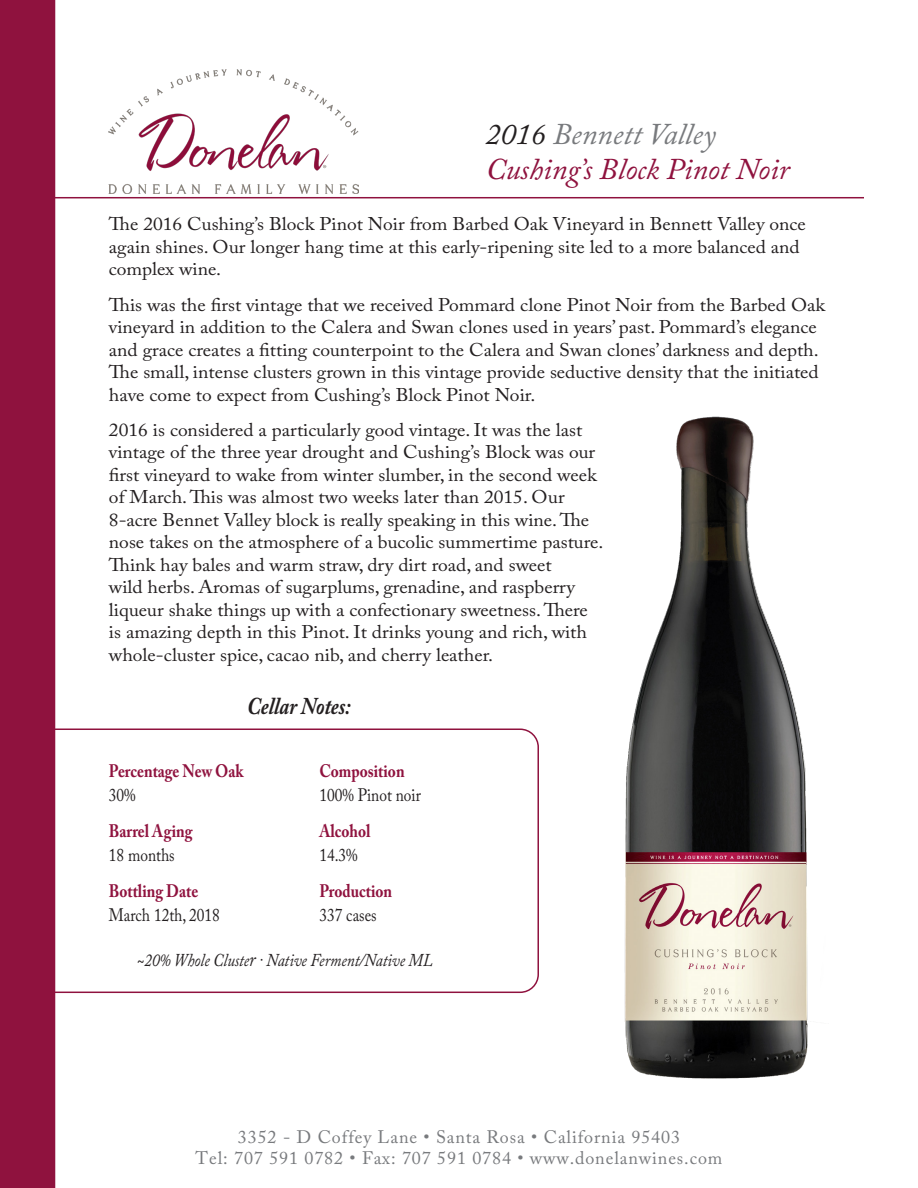
<style>
.page{position:relative;width:918px;height:1188px;background:#fff}
.page>*{position:absolute;margin:0;border:0;box-sizing:border-box;transform-origin:0 0}
.t1{font:italic 30px "Adobe Caslon Pro";color:#8f123e}
.t2{font:italic 30px "Adobe Caslon Pro";color:#787a7d}
.t3{font:italic 700 24px "Adobe Caslon Pro";color:#231f20;scale:.85 1}
.t4{font:18.3px/22.5px "Adobe Caslon Pro";color:#231f20;scale:1.06 1}
.t5{font:18px "Adobe Caslon Pro";letter-spacing:.05em;color:#787a7d}
.t6{font:700 18px "Adobe Caslon Pro";color:#8f123e;scale:.85 1}
.t7{font:18px "Adobe Caslon Pro";color:#231f20;scale:.85 1}
.t8{font:italic 18px "Adobe Caslon Pro";color:#231f20;scale:.85 1}
.s1{color:#231f20}
.s2{font-size:21px}
</style>
<div class="page">
<img style="left:109px;top:70px;width:249px;height:124px">
<hr style="left:54px;top:197px;width:810px;height:1px;background:#8f123e">
<div style="left:0;top:0;width:55px;height:1188px;background:#8f123e"></div>
<div style="left:30px;top:729px;width:509px;height:264px;border:2px solid #8f123e;border-radius:18px"></div>
<img style="left:624px;top:416px;width:184px;height:663px">
<p class="t2" style="left:486px;top:116px;width:231px"><span class="s1">2016</span> Bennett Valley</p>
<p class="t1" style="left:486px;top:152px;width:305px">Cushing’s Block Pinot Noir</p>
<p class="t4" style="left:109px;top:213px;width:659px">The 2016 Cushing’s Block Pinot Noir from Barbed Oak Vineyard in Bennett Valley once again shines. Our longer hang time at this early-ripening site led to a more balanced and complex wine.</p>
<p class="t4" style="left:109px;top:293px;width:677px">This was the first vintage that we received Pommard clone Pinot Noir from the Barbed Oak vineyard in addition to the Calera and Swan clones used in years’ past. Pommard’s elegance and grace creates a fitting counterpoint to the Calera and Swan clones’ darkness and depth.<br>The small, intense clusters grown in this vintage provide seductive density that the initiated have come to expect from Cushing’s Block Pinot Noir.</p>
<p class="t4" style="left:109px;top:418px;width:468px">2016 is considered a particularly good vintage. It was the last vintage of the three year drought and Cushing’s Block was our first vineyard to wake from winter slumber, in the second week of March. This was almost two weeks later than 2015. Our 8-acre Bennet Valley block is really speaking in this wine. The nose takes on the atmosphere of a bucolic summertime pasture.<br>Think hay bales and warm straw, dry dirt road, and sweet<br>wild herbs. Aromas of sugarplums, grenadine, and raspberry liqueur shake things up with a confectionary sweetness. There is amazing depth in this Pinot. It drinks young and rich, with whole-cluster spice, cacao nib, and cherry leather.</p>
<p class="t3" style="left:247px;top:691px;width:123px">Cellar Notes:</p>
<p class="t6" style="left:109px;top:761px;width:160px">Percentage New Oak</p>
<p class="t7" style="left:109px;top:785px;width:33px">30%</p>
<p class="t6" style="left:109px;top:821px;width:100px">Barrel Aging</p>
<p class="t7" style="left:109px;top:845px;width:79px">18 months</p>
<p class="t6" style="left:109px;top:881px;width:107px">Bottling Date</p>
<p class="t7" style="left:109px;top:905px;width:132px">March 12th, 2018</p>
<p class="t6" style="left:319px;top:760px;width:102px">Composition</p>
<p class="t7" style="left:319px;top:784px;width:121px">100% Pinot noir</p>
<p class="t6" style="left:319px;top:820px;width:62px">Alcohol</p>
<p class="t7" style="left:319px;top:844px;width:47px">14.3%</p>
<p class="t6" style="left:319px;top:880px;width:87px">Production</p>
<p class="t7" style="left:319px;top:904px;width:69px">337 cases</p>
<p class="t8" style="left:137px;top:950px;width:349px">~20% Whole Cluste<span class="s2">r</span> · Native Ferment/Native ML</p>
<p class="t5" style="left:238px;top:1126px;width:444px">3352 - D Coffey Lane • Santa Rosa • California 95403</p>
<p class="t5" style="left:196px;top:1147px;width:528px">Tel: 707 591 0782 • Fax: 707 591 0784 • www.donelanwines.com</p>
</div>
